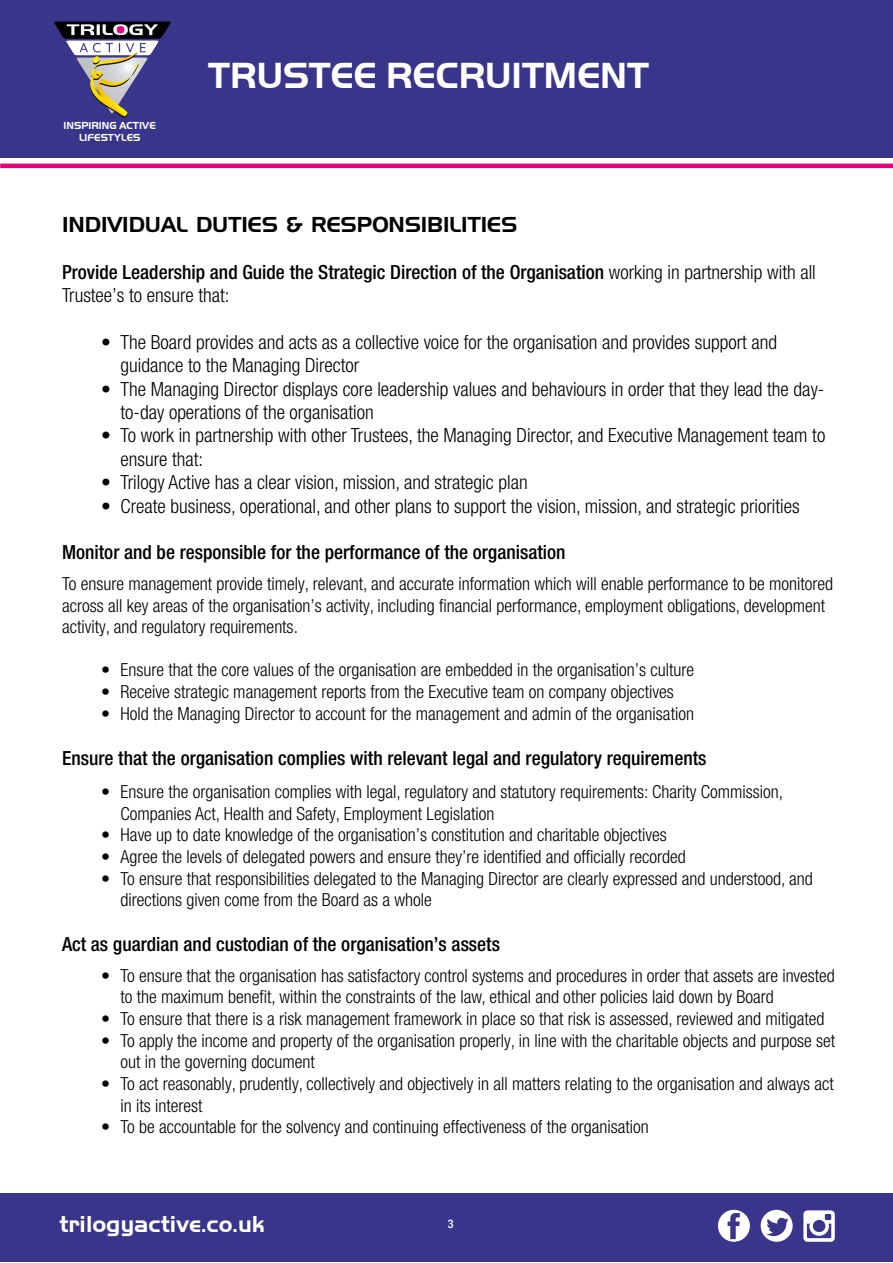
<style>
.page{position:relative;width:893px;height:1263px;background:#fff}
.page>*{position:absolute;margin:0;border:0;box-sizing:border-box;transform-origin:0 0}
.t1{font:700 37.5px "Handel Got D";color:#fff}
.t2{font:700 23.85px "Handel Got D";color:#fff}
.t3{font:21px "Handel Gothic";color:#000}
.t4{font:300 condensed 19.5px/23.4px "Helvetica Neue LT Pro";color:#000}
.t5{font:500 condensed 19.5px/23.4px "Helvetica Neue LT Pro";color:#000}
.t6{font:300 condensed 18px/21.6px "Helvetica Neue LT Pro";color:#000}
.t7{font:500 condensed 12px "Helvetica Neue LT Pro";color:#fff}
.t8{font:700 10.5px/12.6px "Handel Got D";color:#fff;text-align:center}
.s1{font-weight:300}
</style>
<div class="page">
<div style="left:0;top:0;width:893px;height:157px;background:#39358b"></div>
<hr style="left:0;top:164px;width:893px;height:4px;background:#e6007d">
<div style="left:0;top:1194px;width:893px;height:68px;background:#39358b"></div>
<svg style="left:718px;top:1210px;width:32px;height:32px"></svg>
<svg style="left:761px;top:1210px;width:32px;height:32px"></svg>
<svg style="left:803px;top:1210px;width:32px;height:32px"></svg>
<img style="left:54px;top:21px;width:117px;height:97px">
<p class="t8" style="left:64px;top:119px;width:94px">INSPIRING ACTIVE<br>LIFESTYLES</p>
<h1 class="t1" style="left:208px;top:54px;width:442px">TRUSTEE RECRUITMENT</h1>
<p class="t3" style="left:62px;top:215px;width:457px">INDIVIDUAL DUTIES &amp; RESPONSIBILITIES</p>
<p class="t5" style="left:62px;top:260px;width:755px">Provide Leadership and Guide the Strategic Direction of the Organisation <span class="s1">working in partnership with all<br>Trustee’s to ensure that:</span></p>
<p class="t4" style="left:121px;top:330px;width:658px;text-indent:-20px">• The Board provides and acts as a collective voice for the organisation and provides support and guidance to the Managing Director</p>
<p class="t4" style="left:121px;top:377px;width:705px;text-indent:-20px">• The Managing Director displays core leadership values and behaviours in order that they lead the day&shy;to-day operations of the organisation</p>
<p class="t4" style="left:121px;top:424px;width:706px;text-indent:-20px">• To work in partnership with other Trustees, the Managing Director, and Executive Management team to ensure that:</p>
<p class="t4" style="left:101px;top:470px;width:428px">• Trilogy Active has a clear vision, mission, and strategic plan</p>
<p class="t4" style="left:101px;top:494px;width:700px">• Create business, operational, and other plans to support the vision, mission, and strategic priorities</p>
<p class="t5" style="left:62px;top:540px;width:505px">Monitor and be responsible for the performance of the organisation</p>
<p class="t6" style="left:62px;top:573px;width:772px">To ensure management provide timely, relevant, and accurate information which will enable performance to be monitored across all key areas of the organisation’s activity, including financial performance, employment obligations, development activity, and regulatory requirements.</p>
<p class="t6" style="left:101px;top:659px;width:594px">• Ensure that the core values of the organisation are embedded in the organisation’s culture</p>
<p class="t6" style="left:101px;top:681px;width:574px">• Receive strategic management reports from the Executive team on company objectives</p>
<p class="t6" style="left:101px;top:702px;width:594px">• Hold the Managing Director to account for the management and admin of the organisation</p>
<p class="t5" style="left:62px;top:746px;width:646px">Ensure that the organisation complies with relevant legal and regulatory requirements</p>
<p class="t6" style="left:121px;top:781px;width:664px;text-indent:-19px">• Ensure the organisation complies with legal, regulatory and statutory requirements: Charity Commission,<br>Companies Act, Health and Safety, Employment Legislation</p>
<p class="t6" style="left:101px;top:824px;width:567px">• Have up to date knowledge of the organisation’s constitution and charitable objectives</p>
<p class="t6" style="left:101px;top:846px;width:586px">• Agree the levels of delegated powers and ensure they’re identified and officially recorded</p>
<p class="t6" style="left:121px;top:867px;width:694px;text-indent:-19px">• To ensure that responsibilities delegated to the Managing Director are clearly expressed and understood, and directions given come from the Board as a whole</p>
<p class="t5" style="left:62px;top:932px;width:439px">Act as guardian and custodian of the organisation’s assets</p>
<p class="t6" style="left:121px;top:964px;width:716px;text-indent:-19px">• To ensure that the organisation has satisfactory control systems and procedures in order that assets are invested to the maximum benefit, within the constraints of the law, ethical and other policies laid down by Board</p>
<p class="t6" style="left:101px;top:1008px;width:725px">• To ensure that there is a risk management framework in place so that risk is assessed, reviewed and mitigated</p>
<p class="t6" style="left:121px;top:1029px;width:716px;text-indent:-19px">• To apply the income and property of the organisation properly, in line with the charitable objects and purpose set out in the governing document</p>
<p class="t6" style="left:121px;top:1072px;width:715px;text-indent:-19px">• To act reasonably, prudently, collectively and objectively in all matters relating to the organisation and always act in its interest</p>
<p class="t6" style="left:101px;top:1116px;width:549px">• To be accountable for the solvency and continuing effectiveness of the organisation</p>
<h2 class="t2" style="left:59px;top:1210px;width:207px">trilogyactive.co.uk</h2>
<p class="t7" style="left:448px;top:1216px;width:7px">3</p>
</div>
